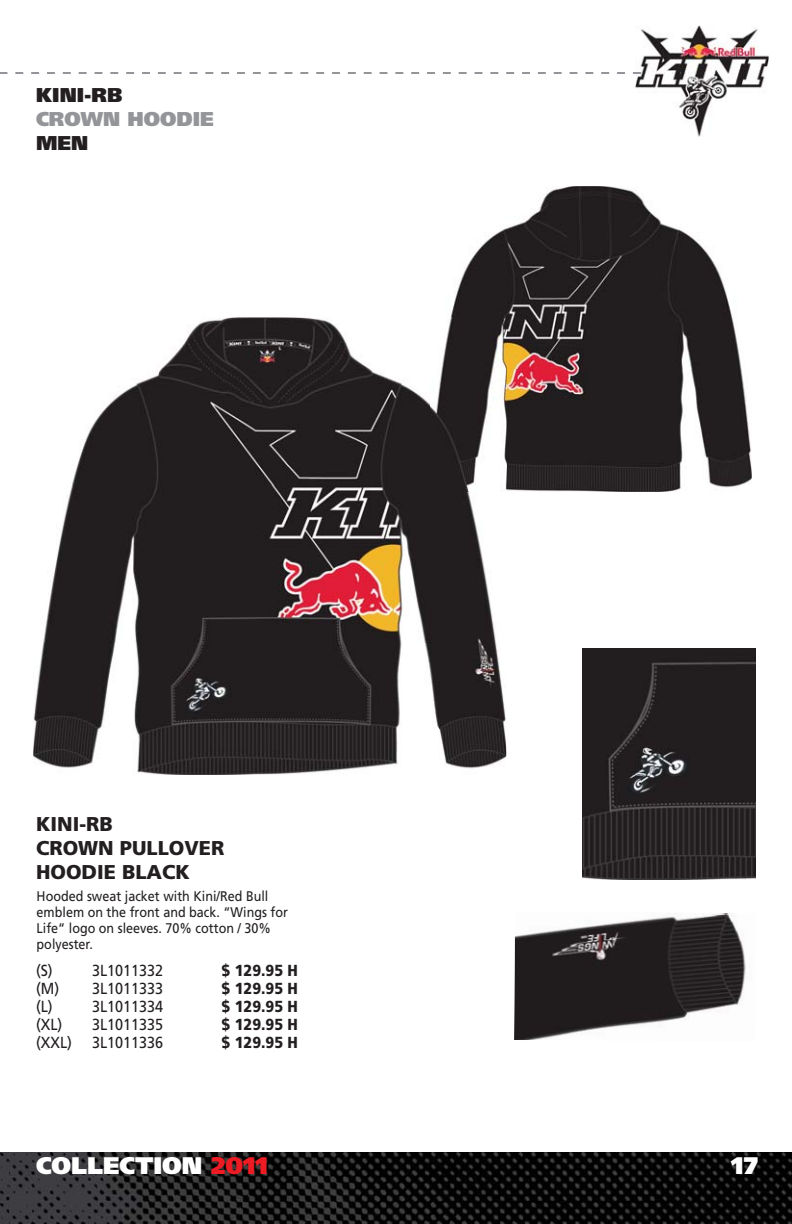
<style>
.page{position:relative;width:792px;height:1224px;background:#fff}
.page>*{position:absolute;margin:0;border:0;box-sizing:border-box;transform-origin:0 0}
.t1{font:900 24px "Frutiger";color:#fff}
.t2{font:900 20px/24px "Frutiger";color:#231f20}
.t3{font:900 20px "Frutiger";color:#939598}
.t4{font:900 20px "Frutiger";color:#231f20}
.t5{font:16px "Frutiger";color:#231f20;scale:.9 1}
.t6{font:900 16px "Frutiger";color:#231f20;scale:.9 1}
.t7{font:14px/16px "Frutiger";color:#231f20;scale:.9 1}
.s1{color:#ed1c24}
</style>
<div class="page">
<svg style="left:617px;top:72px;width:8px;height:2px"></svg>
<svg style="left:601px;top:72px;width:8px;height:2px"></svg>
<svg style="left:585px;top:72px;width:8px;height:2px"></svg>
<svg style="left:570px;top:72px;width:7px;height:2px"></svg>
<svg style="left:554px;top:72px;width:8px;height:2px"></svg>
<svg style="left:538px;top:72px;width:8px;height:2px"></svg>
<svg style="left:522px;top:72px;width:8px;height:2px"></svg>
<svg style="left:506px;top:72px;width:8px;height:2px"></svg>
<svg style="left:490px;top:72px;width:8px;height:2px"></svg>
<svg style="left:475px;top:72px;width:7px;height:2px"></svg>
<svg style="left:459px;top:72px;width:8px;height:2px"></svg>
<svg style="left:443px;top:72px;width:8px;height:2px"></svg>
<svg style="left:427px;top:72px;width:8px;height:2px"></svg>
<svg style="left:411px;top:72px;width:8px;height:2px"></svg>
<svg style="left:395px;top:72px;width:8px;height:2px"></svg>
<svg style="left:380px;top:72px;width:7px;height:2px"></svg>
<svg style="left:364px;top:72px;width:8px;height:2px"></svg>
<svg style="left:348px;top:72px;width:8px;height:2px"></svg>
<svg style="left:332px;top:72px;width:8px;height:2px"></svg>
<svg style="left:316px;top:72px;width:8px;height:2px"></svg>
<svg style="left:300px;top:72px;width:8px;height:2px"></svg>
<svg style="left:285px;top:72px;width:7px;height:2px"></svg>
<svg style="left:269px;top:72px;width:8px;height:2px"></svg>
<svg style="left:253px;top:72px;width:8px;height:2px"></svg>
<svg style="left:237px;top:72px;width:8px;height:2px"></svg>
<svg style="left:221px;top:72px;width:8px;height:2px"></svg>
<svg style="left:205px;top:72px;width:8px;height:2px"></svg>
<svg style="left:190px;top:72px;width:7px;height:2px"></svg>
<svg style="left:174px;top:72px;width:8px;height:2px"></svg>
<svg style="left:158px;top:72px;width:8px;height:2px"></svg>
<svg style="left:142px;top:72px;width:8px;height:2px"></svg>
<svg style="left:126px;top:72px;width:8px;height:2px"></svg>
<svg style="left:110px;top:72px;width:8px;height:2px"></svg>
<svg style="left:95px;top:72px;width:7px;height:2px"></svg>
<svg style="left:79px;top:72px;width:8px;height:2px"></svg>
<svg style="left:63px;top:72px;width:8px;height:2px"></svg>
<svg style="left:47px;top:72px;width:8px;height:2px"></svg>
<svg style="left:31px;top:72px;width:8px;height:2px"></svg>
<svg style="left:15px;top:72px;width:8px;height:2px"></svg>
<svg style="left:0;top:72px;width:7px;height:2px"></svg>
<img style="left:0;top:1152px;width:792px;height:72px">
<img style="left:635px;top:25px;width:134px;height:112px">
<img style="left:635px;top:72px;width:85px;height:2px">
<img style="left:451px;top:186px;width:291px;height:183px">
<img style="left:506px;top:369px;width:246px;height:123px">
<img style="left:33px;top:317px;width:405px;height:458px">
<img style="left:438px;top:492px;width:68px;height:277px">
<img style="left:431px;top:317px;width:75px;height:175px">
<img style="left:583px;top:648px;width:173px;height:232px">
<img style="left:514px;top:913px;width:232px;height:127px">
<h2 class="t4" style="left:36px;top:87px;width:88px">KINI-RB</h2>
<h2 class="t3" style="left:36px;top:111px;width:179px">CROWN HOODIE</h2>
<h2 class="t4" style="left:36px;top:135px;width:54px">MEN</h2>
<h2 class="t2" style="left:36px;top:814px;width:190px">KINI-RB<br>CROWN PULLOVER<br>HOODIE BLACK</h2>
<p class="t7" style="left:37px;top:889px;width:281px">Hooded sweat jacket with Kini/Red Bull emblem on the front and back. “Wings for<br>Life“ logo on sleeves. 70% cotton / 30% polyester.</p>
<p class="t5" style="left:36px;top:964px;width:20px">(S)</p>
<p class="t5" style="left:92px;top:964px;width:81px">3L1011332</p>
<p class="t6" style="left:222px;top:964px;width:86px">$ 129.95 H</p>
<p class="t5" style="left:36px;top:982px;width:143px">(M) 3L1011333</p>
<p class="t6" style="left:222px;top:982px;width:86px">$ 129.95 H</p>
<p class="t5" style="left:36px;top:1000px;width:20px">(L)</p>
<p class="t5" style="left:92px;top:1000px;width:81px">3L1011334</p>
<p class="t6" style="left:222px;top:1000px;width:86px">$ 129.95 H</p>
<p class="t5" style="left:36px;top:1018px;width:31px">(XL)</p>
<p class="t5" style="left:92px;top:1018px;width:81px">3L1011335</p>
<p class="t6" style="left:222px;top:1018px;width:86px">$ 129.95 H</p>
<p class="t5" style="left:36px;top:1036px;width:41px">(XXL)</p>
<p class="t5" style="left:92px;top:1036px;width:81px">3L1011336</p>
<p class="t6" style="left:222px;top:1036px;width:86px">$ 129.95 H</p>
<h1 class="t1" style="left:36px;top:1156px;width:234px">COLLECTION <span class="s1">2011</span></h1>
<h1 class="t1" style="left:731px;top:1156px;width:28px">17</h1>
</div>
